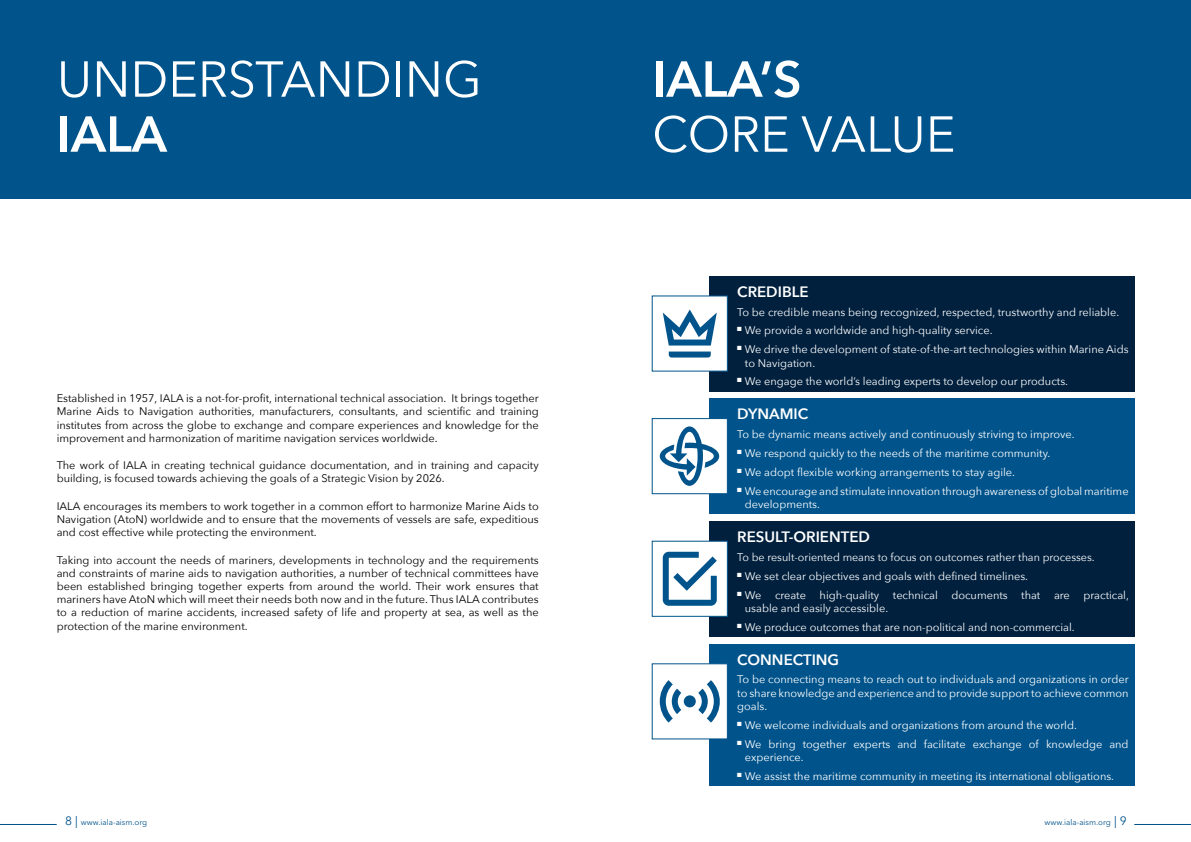
<style>
.page{position:relative;width:1191px;height:842px;background:#fff}
.page>*{position:absolute;margin:0;border:0;box-sizing:border-box;transform-origin:0 0}
.t1{font:50px "Avenir Next";color:#fff}
.t2{font:600 50px "Avenir Next";color:#fff}
.t3{font:600 15px "Avenir Next";color:#fff}
.t4{font:11px/13.2px "Avenir Next";color:#000;text-align:justify}
.t5{font:11px/13.2px "Avenir Next";color:#fff}
.t6{font:8px "Avenir Next LT Pro";color:#00538b}
.s1{font-size:12px}
</style>
<div class="page">
<div style="left:0;top:0;width:595px;height:198px;background:#00538b"></div>
<div style="left:595px;top:0;width:596px;height:198px;background:#00538b"></div>
<div style="left:709px;top:276px;width:425px;height:115px;background:#00203e"></div>
<div style="left:709px;top:399px;width:425px;height:115px;background:#00538b"></div>
<div style="left:709px;top:521px;width:425px;height:115px;background:#00203e"></div>
<div style="left:709px;top:644px;width:425px;height:141px;background:#00538b"></div>
<div style="left:652px;top:296px;width:75px;height:75px;background:#fff"></div>
<div style="left:652px;top:418px;width:75px;height:76px;background:#fff;border:1px solid #00538b"></div>
<div style="left:652px;top:541px;width:75px;height:76px;background:#fff"></div>
<div style="left:652px;top:663px;width:75px;height:76px;background:#fff"></div>
<svg style="left:663px;top:552px;width:54px;height:54px"></svg>
<svg style="left:660px;top:426px;width:59px;height:60px"></svg>
<svg style="left:660px;top:680px;width:60px;height:42px"></svg>
<svg style="left:663px;top:309px;width:54px;height:48px"></svg>
<hr style="left:0;top:824px;width:57px;height:1px;background:#00538b">
<hr style="left:1134px;top:824px;width:57px;height:1px;background:#00538b">
<h1 class="t1" style="left:57px;top:37px;width:427px">UNDERSTANDING</h1>
<h1 class="t2" style="left:57px;top:91px;width:112px">IALA</h1>
<p class="t4" style="left:57px;top:391px;width:483px">Established in 1957, IALA is a not-for-profit, international technical association. It brings together Marine Aids to Navigation authorities, manufacturers, consultants, and scientific and training institutes from across the globe to exchange and compare experiences and knowledge for the improvement and harmonization of maritime navigation services worldwide.</p>
<p class="t4" style="left:57px;top:458px;width:483px">The work of IALA in creating technical guidance documentation, and in training and capacity building, is focused towards achieving the goals of a Strategic Vision by 2026.</p>
<p class="t4" style="left:57px;top:499px;width:483px">IALA encourages its members to work together in a common effort to harmonize Marine Aids to Navigation (AtoN) worldwide and to ensure that the movements of vessels are safe, expeditious and cost effective while protecting the environment.</p>
<p class="t4" style="left:57px;top:553px;width:483px">Taking into account the needs of mariners, developments in technology and the requirements and constraints of marine aids to navigation authorities, a number of technical committees have been established bringing together experts from around the world. Their work ensures that mariners have AtoN which will meet their needs both now and in the future. Thus IALA contributes to a reduction of marine accidents, increased safety of life and property at sea, as well as the protection of the marine environment.</p>
<h1 class="t2" style="left:652px;top:36px;width:151px">IALA’S</h1>
<h1 class="t1" style="left:652px;top:92px;width:305px">CORE VALUE</h1>
<h2 class="t3" style="left:737px;top:279px;width:73px">CREDIBLE</h2>
<p class="t5" style="left:737px;top:305px;width:383px">To be credible means being recognized, respected, trustworthy and reliable.</p>
<p class="t5" style="left:737px;top:323px;width:257px">■ We provide a worldwide and high-quality service.</p>
<p class="t5" style="left:745px;top:342px;width:385px;text-indent:-8px">■ We drive the development of state-of-the-art technologies within Marine Aids to Navigation.</p>
<p class="t5" style="left:737px;top:374px;width:332px">■ We engage the world’s leading experts to develop our products.</p>
<h2 class="t3" style="left:737px;top:401px;width:73px">DYNAMIC</h2>
<p class="t5" style="left:737px;top:427px;width:339px">To be dynamic means actively and continuously striving to improve.</p>
<p class="t5" style="left:737px;top:446px;width:315px">■ We respond quickly to the needs of the maritime community.</p>
<p class="t5" style="left:737px;top:465px;width:279px">■ We adopt flexible working arrangements to stay agile.</p>
<p class="t5" style="left:745px;top:484px;width:385px;text-indent:-8px">■ We encourage and stimulate innovation through awareness of global maritime developments.</p>
<h2 class="t3" style="left:737px;top:524px;width:134px">RESULT-ORIENTED</h2>
<p class="t5" style="left:737px;top:550px;width:359px">To be result-oriented means to focus on outcomes rather than processes.</p>
<p class="t5" style="left:737px;top:569px;width:292px">■ We set clear objectives and goals with defined timelines.</p>
<p class="t5" style="left:745px;top:588px;width:385px;text-indent:-8px">■ We create high-quality technical documents that are practical, usable and easily accessible.</p>
<p class="t5" style="left:737px;top:620px;width:339px">■ We produce outcomes that are non-political and non-commercial.</p>
<h2 class="t3" style="left:737px;top:646px;width:103px">CONNECTING</h2>
<p class="t5" style="left:737px;top:672px;width:393px;text-align:justify">To be connecting means to reach out to individuals and organizations in order to share knowledge and experience and to provide support to achieve common goals.</p>
<p class="t5" style="left:737px;top:718px;width:341px">■ We welcome individuals and organizations from around the world.</p>
<p class="t5" style="left:745px;top:737px;width:385px;text-indent:-8px">■ We bring together experts and facilitate exchange of knowledge and experience.</p>
<p class="t5" style="left:737px;top:769px;width:378px">■ We assist the maritime community in meeting its international obligations.</p>
<p class="t6" style="left:65px;top:817px;width:84px"><span class="s1">8 |</span> www.iala-aism.org</p>
<p class="t6" style="left:1044px;top:817px;width:84px">www.iala-aism.org <span class="s1">| 9</span></p>
</div>
